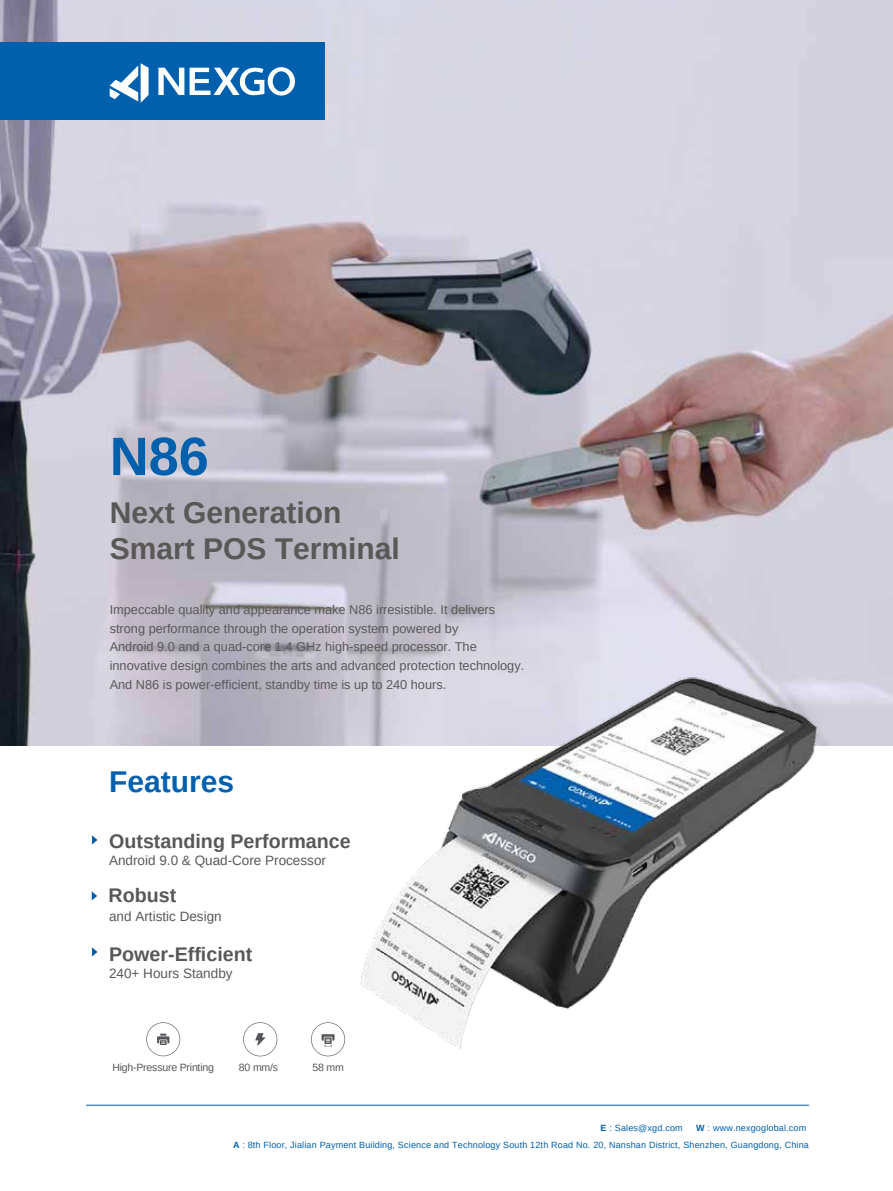
<style>
.page{position:relative;width:893px;height:1191px;background:#fff}
.page>*{position:absolute;margin:0;border:0;box-sizing:border-box;transform-origin:0 0}
.t1{font:700 54px "Arimo";color:#0060ad}
.t2{font:700 30px/36px "Arimo";color:#595857}
.t3{font:700 30px "Arimo";color:#0060ad}
.t4{font:700 19.65px "Arimo";color:#595857}
.t5{font:13.5px "Arimo";color:#595857}
.t6{font:12.75px/18.6px "Arimo";color:#595857}
.t7{font:10.5px "Arimo";letter-spacing:-.02em;color:#595857}
.t8{font:9px/16.4px "Arimo";letter-spacing:.02em;color:#0060ad;text-align:right}
.s1{font-weight:700}
</style>
<div class="page">
<img style="left:0;top:0;width:893px;height:745px">
<div style="left:0;top:42px;width:325px;height:77px;background:#0060ad"></div>
<svg style="left:110px;top:63px;width:39px;height:40px"></svg>
<svg style="left:158px;top:68px;width:26px;height:27px"></svg>
<svg style="left:190px;top:67px;width:105px;height:29px"></svg>
<hr style="left:86px;top:1104px;width:723px;height:1px;background:#065b9f">
<svg style="left:92px;top:835px;width:6px;height:9px"></svg>
<svg style="left:92px;top:891px;width:5px;height:9px"></svg>
<svg style="left:92px;top:947px;width:6px;height:9px"></svg>
<svg style="left:146px;top:1022px;width:34px;height:34px"></svg>
<svg style="left:243px;top:1022px;width:34px;height:34px"></svg>
<svg style="left:311px;top:1022px;width:34px;height:34px"></svg>
<img style="left:345px;top:615px;width:499px;height:491px">
<h1 class="t1" style="left:110px;top:419px;width:101px">N86</h1>
<h2 class="t2" style="left:110px;top:495px;width:292px">Next Generation<br>Smart POS Terminal</h2>
<p class="t6" style="left:110px;top:600px;width:416px">Impeccable quality and appearance make N86 irresistible. It delivers strong performance through the operation system powered by<br>Android 9.0 and a quad-core 1.4 GHz high-speed processor. The innovative design combines the arts and advanced protection technology.<br>And N86 is power-efficient, standby time is up to 240 hours.</p>
<h2 class="t3" style="left:109px;top:761px;width:127px">Features</h2>
<h3 class="t4" style="left:109px;top:827px;width:243px">Outstanding Performance</h3>
<p class="t5" style="left:109px;top:851px;width:218px">Android 9.0 &amp; Quad-Core Processor</p>
<h3 class="t4" style="left:109px;top:882px;width:69px">Robust</h3>
<p class="t5" style="left:109px;top:908px;width:114px">and Artistic Design</p>
<h3 class="t4" style="left:109px;top:940px;width:145px">Power-Efficient</h3>
<p class="t5" style="left:109px;top:964px;width:125px">240+ Hours Standby</p>
<p class="t7" style="left:112px;top:1060px;width:103px">High-Pressure Printing</p>
<p class="t7" style="left:239px;top:1060px;width:41px">80 mm/s</p>
<p class="t7" style="left:312px;top:1060px;width:33px">58 mm</p>
<p class="t8" style="left:233px;top:1120px;width:577px"><span class="s1">W</span> : www.nexgoglobal.com<br><span class="s1">A</span> : 8th Floor, Jialian Payment Building, Science and Technology South 12th Road No. 20, Nanshan District, Shenzhen, Guangdong, China</p>
<p class="t8" style="left:601px;top:1120px;width:84px"><span class="s1">E</span> : Sales@xgd.com</p>
</div>
